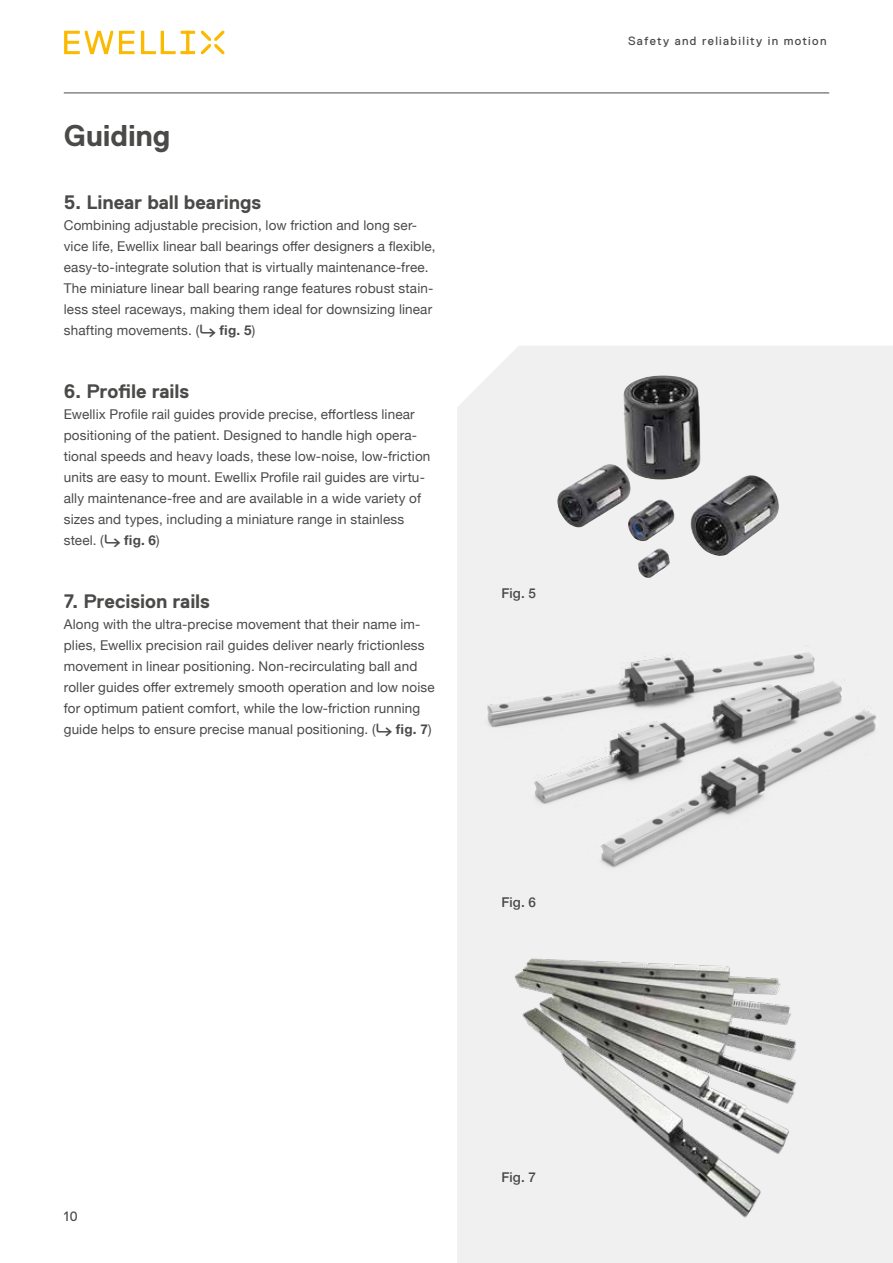
<style>
.page{position:relative;width:893px;height:1263px;background:#fff}
.page>*{position:absolute;margin:0;border:0;box-sizing:border-box;transform-origin:0 0}
.t1{font:700 30px "Replica Std";letter-spacing:-.005em;color:#4a4a49}
.t2{font:700 19.5px "Replica Std";letter-spacing:-.005em;color:#4a4a49}
.t3{font:13.5px/21px "Helvetica Neue";letter-spacing:.01em;color:#4a4a49}
.t4{font:500 13.5px "Helvetica Neue";letter-spacing:.01em;color:#4a4a49}
.t5{font:13.5px "Replica Std";color:#4a4a49}
.t6{font:12px "Replica Std";letter-spacing:.11em;color:#4a4a49}
.s1{font-weight:700}
</style>
<div class="page">
<hr style="left:64px;top:93px;width:765px;height:1px;background:#4a4a49">
<svg style="left:64px;top:31px;width:131px;height:23px"></svg>
<svg style="left:201px;top:31px;width:23px;height:23px"></svg>
<div style="left:457px;top:346px;width:436px;height:917px;background:#f0f0f0"></div>
<img style="left:557px;top:375px;width:222px;height:181px">
<img style="left:475px;top:646px;width:403px;height:226px">
<img style="left:513px;top:946px;width:327px;height:290px">
<h1 class="t1" style="left:64px;top:119px;width:108px">Guiding</h1>
<h2 class="t2" style="left:64px;top:191px;width:199px">5. Linear ball bearings</h2>
<p class="t3" style="left:64px;top:216px;width:373px">Combining adjustable precision, low friction and long ser&shy;vice life, Ewellix linear ball bearings offer designers a flexible, easy-to-integrate solution that is virtually maintenance-free.<br>The miniature linear ball bearing range features robust stain&shy;less steel raceways, making them ideal for downsizing linear shafting movements. (<span class="s1">⮑ fig. 5</span>)</p>
<h2 class="t2" style="left:64px;top:380px;width:127px">6. Profile rails</h2>
<p class="t3" style="left:64px;top:405px;width:368px">Ewellix Profile rail guides provide precise, effortless linear positioning of the patient. Designed to handle high opera&shy;tional speeds and heavy loads, these low-noise, low-friction units are easy to mount. Ewellix Profile rail guides are virtu&shy;ally maintenance-free and are available in a wide variety of sizes and types, including a miniature range in stainless steel. (<span class="s1">⮑ fig. 6</span>)</p>
<h2 class="t2" style="left:64px;top:590px;width:148px">7. Precision rails</h2>
<p class="t3" style="left:64px;top:615px;width:372px">Along with the ultra-precise movement that their name im&shy;plies, Ewellix precision rail guides deliver nearly frictionless movement in linear positioning. Non-recirculating ball and roller guides offer extremely smooth operation and low noise for optimum patient comfort, while the low-friction running guide helps to ensure precise manual positioning. (<span class="s1">⮑ fig. 7</span>)</p>
<p class="t4" style="left:501px;top:582px;width:36px">Fig. 5</p>
<p class="t4" style="left:501px;top:891px;width:36px">Fig. 6</p>
<p class="t6" style="left:628px;top:34px;width:200px">Safety and reliability in motion</p>
<p class="t5" style="left:64px;top:1209px;width:15px">10</p>
<p class="t4" style="left:501px;top:1166px;width:36px">Fig. 7</p>
</div>
